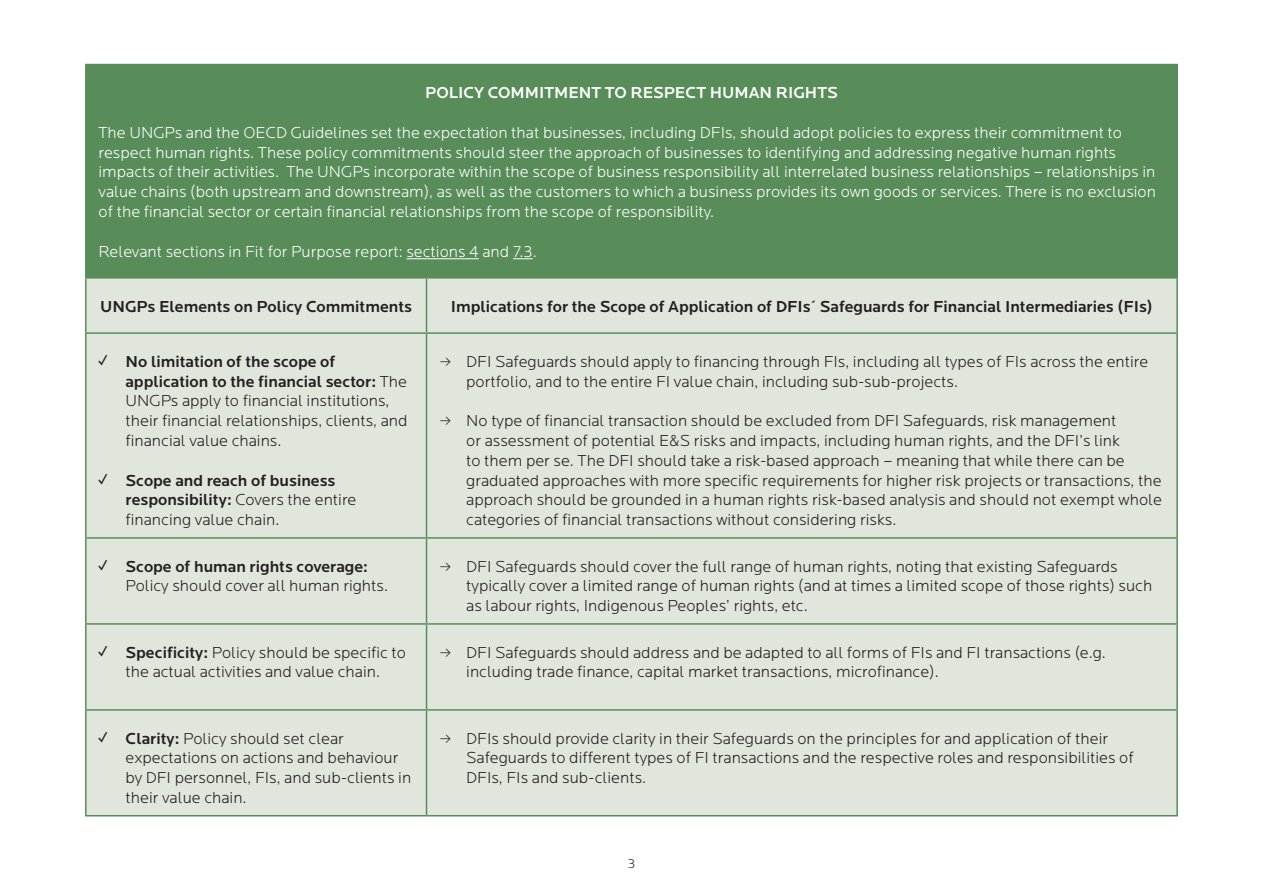
<style>
.page{position:relative;width:1263px;height:893px;background:#fff}
.page>*{position:absolute;margin:0;border:0;box-sizing:border-box;transform-origin:0 0}
.t1{font:300 16.5px/19.8px "Locator";color:#231f20}
.Body_text{font:300 16.5px/19.8px "Locator";color:#fff}
.Body_text-2{font:500 16.5px/19.8px "Locator";color:#231f20}
.Body_text-3{font:500 16.5px "Locator";color:#fff}
.t2{font:300 13.5px "Locator";color:#231f20}
.s1{font-family:"Proxima Nova";font-weight:700}
.s2{font-weight:500}
.s3{font-weight:300}
</style>
<div class="page">
<div style="left:86px;top:65px;width:1091px;height:213px;background:#588d5a"></div>
<div style="left:87px;top:279px;width:1089px;height:536px;background:#e0e6dc"></div>
<hr style="left:85px;top:65px;width:2px;height:212px;background:#588d5a">
<hr style="left:85px;top:279px;width:2px;height:53px;background:#588d5a">
<hr style="left:85px;top:334px;width:2px;height:203px;background:#588d5a">
<hr style="left:85px;top:539px;width:2px;height:84px;background:#588d5a">
<hr style="left:85px;top:625px;width:2px;height:84px;background:#588d5a">
<hr style="left:85px;top:711px;width:2px;height:104px;background:#588d5a">
<hr style="left:85px;top:64px;width:341px;height:1px;background:#588d5a">
<hr style="left:426px;top:64px;width:752px;height:1px;background:#588d5a">
<hr style="left:85px;top:277px;width:341px;height:2px;background:#588d5a">
<hr style="left:426px;top:277px;width:752px;height:2px;background:#588d5a">
<hr style="left:1176px;top:65px;width:2px;height:212px;background:#588d5a">
<hr style="left:426px;top:279px;width:1px;height:53px;background:#588d5a">
<hr style="left:1176px;top:279px;width:2px;height:53px;background:#588d5a">
<hr style="left:426px;top:334px;width:1px;height:203px;background:#588d5a">
<hr style="left:1176px;top:334px;width:2px;height:203px;background:#588d5a">
<hr style="left:426px;top:539px;width:1px;height:84px;background:#588d5a">
<hr style="left:1176px;top:539px;width:2px;height:84px;background:#588d5a">
<hr style="left:426px;top:625px;width:1px;height:84px;background:#588d5a">
<hr style="left:1176px;top:625px;width:2px;height:84px;background:#588d5a">
<hr style="left:426px;top:711px;width:1px;height:104px;background:#588d5a">
<hr style="left:1176px;top:711px;width:2px;height:104px;background:#588d5a">
<hr style="left:85px;top:332px;width:341px;height:2px;background:#588d5a">
<hr style="left:426px;top:332px;width:752px;height:2px;background:#588d5a">
<hr style="left:85px;top:537px;width:341px;height:2px;background:#588d5a">
<hr style="left:426px;top:537px;width:752px;height:2px;background:#588d5a">
<hr style="left:85px;top:623px;width:341px;height:2px;background:#588d5a">
<hr style="left:426px;top:623px;width:752px;height:2px;background:#588d5a">
<hr style="left:85px;top:709px;width:341px;height:2px;background:#588d5a">
<hr style="left:426px;top:709px;width:752px;height:2px;background:#588d5a">
<hr style="left:85px;top:815px;width:341px;height:1px;background:#588d5a">
<hr style="left:426px;top:815px;width:752px;height:1px;background:#588d5a">
<hr style="left:406px;top:259px;width:73px;height:1px;background:#fff">
<svg style="left:513px;top:259px;width:20px;height:1px"></svg>
<p class="Body_text-3" style="left:425px;top:83px;width:414px">POLICY COMMITMENT TO RESPECT HUMAN RIGHTS</p>
<p class="Body_text" style="left:99px;top:123px;width:1059px">The UNGPs and the OECD Guidelines set the expectation that businesses, including DFIs, should adopt policies to express their commitment to respect human rights. These policy commitments should steer the approach of businesses to identifying and addressing negative human rights impacts of their activities. The UNGPs incorporate within the scope of business responsibility all interrelated business relationships – relationships in value chains (both upstream and downstream), as well as the customers to which a business provides its own goods or services. There is no exclusion of the financial sector or certain financial relationships from the scope of responsibility.</p>
<p class="Body_text" style="left:99px;top:242px;width:440px">Relevant sections in Fit for Purpose report: sections 4 and 7.3.</p>
<p class="Body_text-2" style="left:100px;top:297px;width:314px">UNGPs Elements on Policy Commitments</p>
<p class="Body_text-2" style="left:451px;top:297px;width:703px">Implications for the Scope of Application of DFIs´ Safeguards for Financial Intermediaries (FIs)</p>
<p class="t1" style="left:126px;top:352px;width:283px;text-indent:-27px"><span class="s1">✓</span> <span class="s2">No limitation of the scope of application to the financial sector:</span> The UNGPs apply to financial institutions, their financial relationships, clients, and financial value chains.</p>
<p class="Body_text-2" style="left:126px;top:471px;width:232px;text-indent:-27px"><span class="s1">✓</span> Scope and reach of business responsibility: <span class="s3">Covers the entire financing value chain.</span></p>
<p class="t1" style="left:466px;top:352px;width:683px;text-indent:-27px">◊ DFI Safeguards should apply to financing through FIs, including all types of FIs across the entire portfolio, and to the entire FI value chain, including sub-sub-projects.</p>
<p class="t1" style="left:466px;top:411px;width:697px;text-indent:-27px">◊ No type of financial transaction should be excluded from DFI Safeguards, risk management<br>or assessment of potential E&amp;S risks and impacts, including human rights, and the DFI’s link<br>to them per se. The DFI should take a risk-based approach – meaning that while there can be graduated approaches with more specific requirements for higher risk projects or transactions, the approach should be grounded in a human rights risk-based analysis and should not exempt whole categories of financial transactions without considering risks.</p>
<p class="t1" style="left:126px;top:557px;width:264px;text-indent:-27px"><span class="s1">✓</span> <span class="s2">Scope of human rights coverage:<br></span>Policy should cover all human rights.</p>
<p class="t1" style="left:466px;top:557px;width:688px;text-indent:-27px">◊ DFI Safeguards should cover the full range of human rights, noting that existing Safeguards typically cover a limited range of human rights (and at times a limited scope of those rights) such as labour rights, Indigenous Peoples’ rights, etc.</p>
<p class="t1" style="left:99px;top:643px;width:309px;text-align:center"><span class="s1">✓</span> <span class="s2">Specificity:</span> Policy should be specific to the actual activities and value chain.</p>
<p class="t1" style="left:466px;top:643px;width:641px;text-indent:-27px">◊ DFI Safeguards should address and be adapted to all forms of FIs and FI transactions (e.g. including trade finance, capital market transactions, microfinance).</p>
<p class="t1" style="left:126px;top:729px;width:287px;text-indent:-27px"><span class="s1">✓</span> <span class="s2">Clarity:</span> Policy should set clear expectations on actions and behaviour by DFI personnel, FIs, and sub-clients in their value chain.</p>
<p class="t1" style="left:466px;top:729px;width:669px;text-indent:-27px">◊ DFIs should provide clarity in their Safeguards on the principles for and application of their<br>Safeguards to different types of FI transactions and the respective roles and responsibilities of<br>DFIs, FIs and sub-clients.</p>
<p class="t2" style="left:628px;top:856px;width:9px">3</p>
</div>
